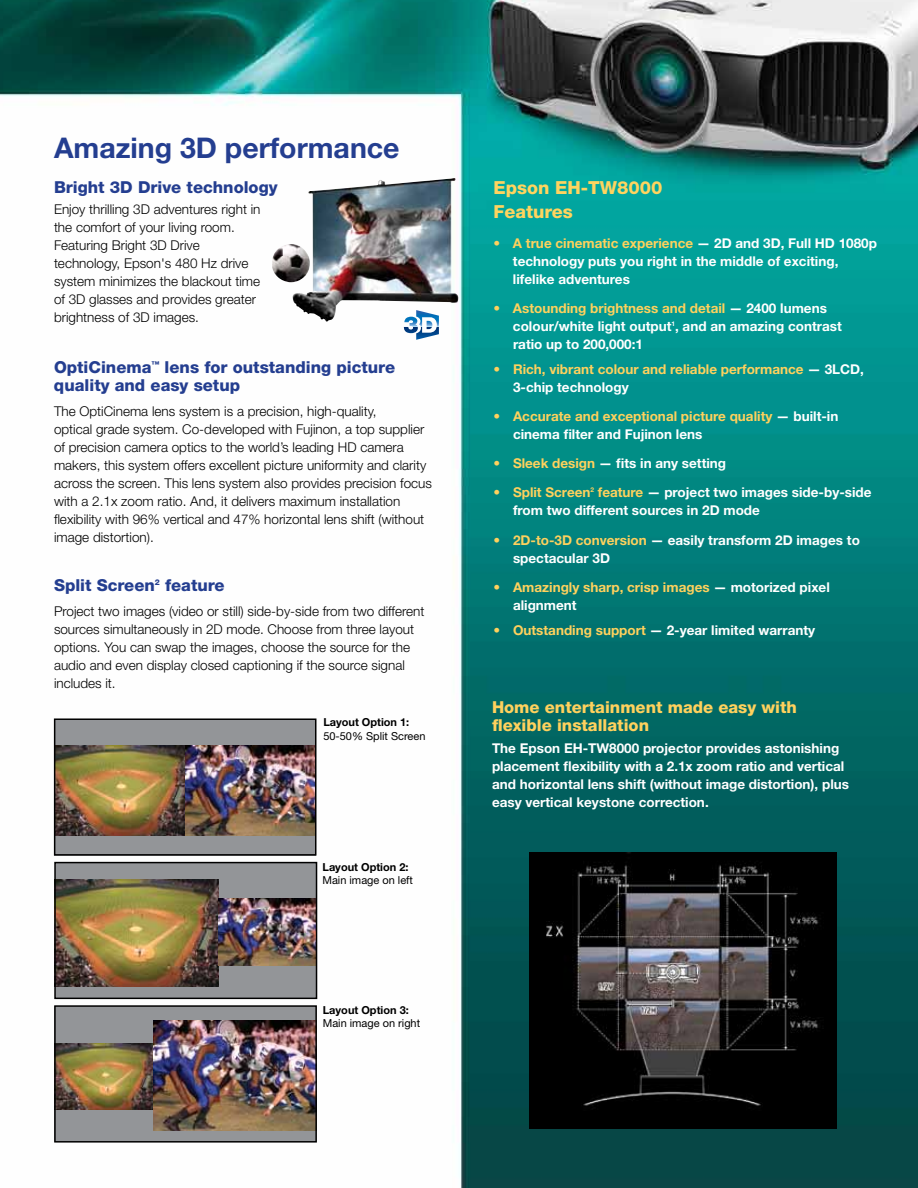
<style>
.page{position:relative;width:918px;height:1188px;background:#fff}
.page>*{position:absolute;margin:0;border:0;box-sizing:border-box;transform-origin:0 0}
.t1{font:700 28.5px "Helvetica Neue LT Std";color:#243e90}
.t2{font:800 18px/24.8px "Helvetica Neue LT Std";color:#ffd45f}
.t3{font:800 16.5px/18px "Helvetica Neue LT Std";color:#243e90}
.t4{font:800 16.5px/18px "Helvetica Neue LT Std";color:#ffd15d}
.t5{font:300 13.5px/18px "Helvetica Neue";color:#000}
.t6{font:700 13.5px/18px "Helvetica Neue LT Std";color:#fff}
.t7{font:700 13.5px/18px "Helvetica Neue LT Std";color:#ffd15d}
.t8{font:10.95px "Helvetica Neue LT Std";color:#000}
.t9{font:700 10.95px "Helvetica Neue LT Std";color:#000}
.s1{color:#ffd15d}
.s2{color:#fff}
</style>
<div class="page">
<img style="left:0;top:0;width:918px;height:1188px">
<img style="left:530px;top:852px;width:307px;height:277px">
<div style="left:54px;top:719px;width:262px;height:136px;background:#939598"></div>
<img style="left:57px;top:746px;width:256px;height:90px">
<div style="left:54px;top:718px;width:262px;height:138px;border:2px solid #000"></div>
<div style="left:55px;top:863px;width:262px;height:135px;background:#939598"></div>
<img style="left:57px;top:879px;width:161px;height:108px">
<img style="left:218px;top:899px;width:96px;height:67px">
<div style="left:54px;top:862px;width:263px;height:137px;border:2px solid #000"></div>
<div style="left:54px;top:1006px;width:262px;height:136px;background:#939598"></div>
<img style="left:153px;top:1021px;width:161px;height:109px">
<img style="left:57px;top:1044px;width:96px;height:65px">
<div style="left:54px;top:1005px;width:263px;height:138px;border:2px solid #000"></div>
<svg style="left:400px;top:322px;width:43px;height:21px"></svg>
<img style="left:272px;top:178px;width:186px;height:144px">
<h1 class="t1" style="left:54px;top:131px;width:347px">Amazing 3D performance</h1>
<p class="t3" style="left:54px;top:178px;width:225px">Bright 3D Drive technology</p>
<p class="t5" style="left:54px;top:200px;width:208px">Enjoy thrilling 3D adventures right in the comfort of your living room.<br>Featuring Bright 3D Drive technology, Epson's 480 Hz drive system minimizes the blackout time of 3D glasses and provides greater brightness of 3D images.</p>
<p class="t3" style="left:54px;top:358px;width:343px">OptiCinema<sup>™</sup> lens for outstanding picture quality and easy setup</p>
<p class="t5" style="left:54px;top:402px;width:379px">The OptiCinema lens system is a precision, high-quality,<br>optical grade system. Co-developed with Fujinon, a top supplier of precision camera optics to the world’s leading HD camera makers, this system offers excellent picture uniformity and clarity across the screen. This lens system also provides precision focus with a 2.1x zoom ratio. And, it delivers maximum installation flexibility with 96% vertical and 47% horizontal lens shift (without image distortion).</p>
<p class="t3" style="left:54px;top:577px;width:172px">Split Screen<sup>2</sup> feature</p>
<p class="t5" style="left:54px;top:602px;width:372px">Project two images (video or still) side-by-side from two different sources simultaneously in 2D mode. Choose from three layout options. You can swap the images, choose the source for the audio and even display closed captioning if the source signal includes it.</p>
<p class="t9" style="left:323px;top:716px;width:88px">Layout Option 1:</p>
<p class="t8" style="left:323px;top:729px;width:104px">50-50% Split Screen</p>
<p class="t9" style="left:322px;top:860px;width:88px">Layout Option 2:</p>
<p class="t8" style="left:322px;top:874px;width:92px">Main image on left</p>
<p class="t9" style="left:323px;top:1003px;width:88px">Layout Option 3:</p>
<p class="t8" style="left:323px;top:1017px;width:99px">Main image on right</p>
<h2 class="t2" style="left:494px;top:175px;width:171px">Epson EH-TW8000<br>Features</h2>
<p class="t6" style="left:513px;top:233px;width:366px;text-indent:-19px"><span class="s1">• A true cinematic experience</span> — 2D and 3D, Full HD 1080p technology puts you right in the middle of exciting, lifelike adventures</p>
<p class="t6" style="left:513px;top:299px;width:330px;text-indent:-19px"><span class="s1">• Astounding brightness and detail</span> — 2400 lumens colour/white light output<sup>1</sup>, and an amazing contrast ratio up to 200,000:1</p>
<p class="t7" style="left:513px;top:359px;width:352px;text-indent:-19px">• Rich, vibrant colour and reliable performance <span class="s2">— 3LCD,<br>3-chip technology</span></p>
<p class="t7" style="left:513px;top:407px;width:327px;text-indent:-19px">• Accurate and exceptional picture quality <span class="s2">— built-in cinema filter and Fujinon lens</span></p>
<p class="t6" style="left:494px;top:454px;width:234px"><span class="s1">• Sleek design</span> — fits in any setting</p>
<p class="t6" style="left:513px;top:483px;width:360px;text-indent:-19px"><span class="s1">• Split Screen</span><sup>2</sup> <span class="s1">feature</span> — project two images side-by-side from two different sources in 2D mode</p>
<p class="t6" style="left:513px;top:530px;width:348px;text-indent:-19px"><span class="s1">• 2D-to-3D conversion</span> — easily transform 2D images to spectacular 3D</p>
<p class="t7" style="left:513px;top:578px;width:318px;text-indent:-19px">• Amazingly sharp, crisp images <span class="s2">— motorized pixel alignment</span></p>
<p class="t6" style="left:494px;top:620px;width:323px"><span class="s1">• Outstanding support</span> — 2-year limited warranty</p>
<p class="t4" style="left:492px;top:698px;width:307px">Home entertainment made easy with flexible installation</p>
<p class="t6" style="left:492px;top:739px;width:359px">The Epson EH-TW8000 projector provides astonishing placement flexibility with a 2.1x zoom ratio and vertical and horizontal lens shift (without image distortion), plus easy vertical keystone correction.</p>
</div>
